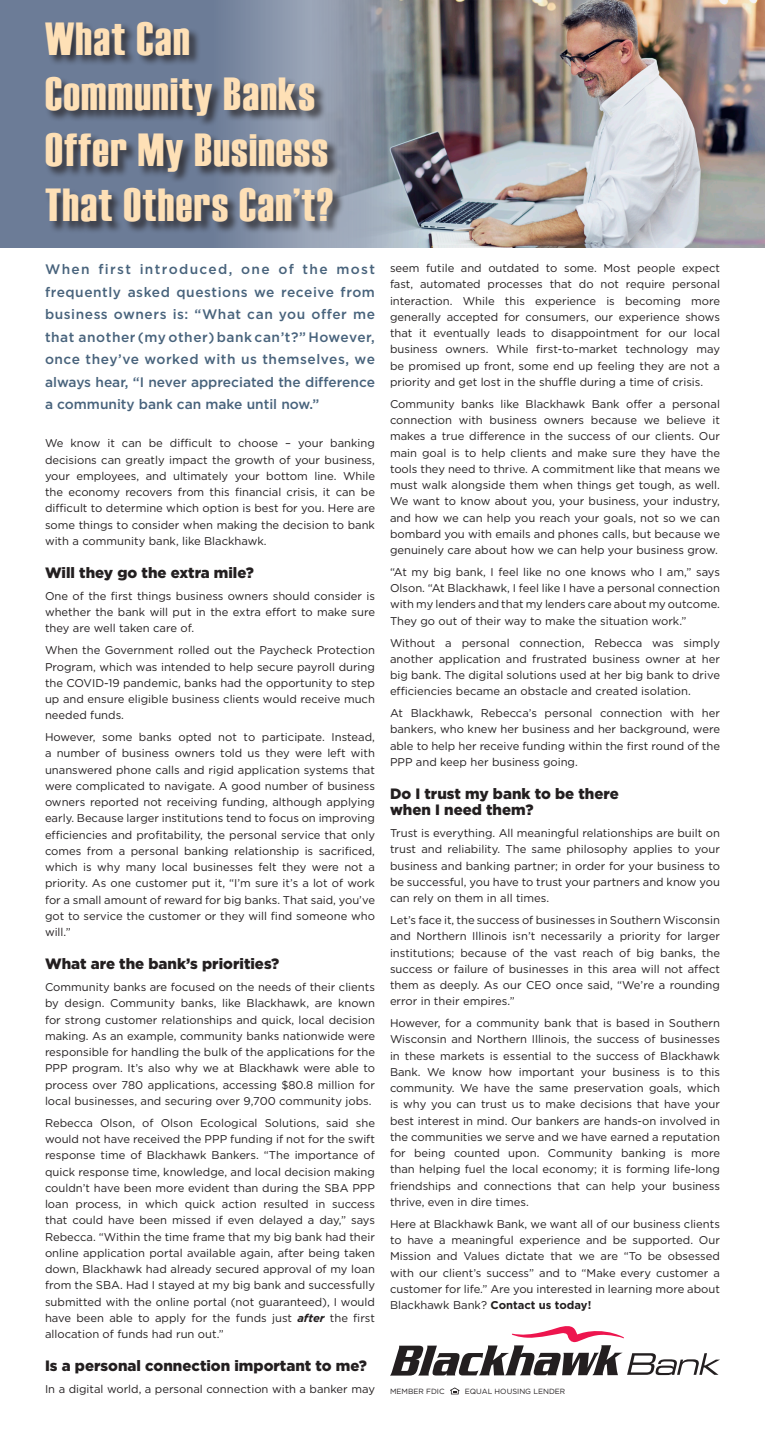
<style>
.page{position:relative;width:765px;height:1440px;background:#fff}
.page>*{position:absolute;margin:0;border:0;box-sizing:border-box;transform-origin:0 0}
.t1{font:46.25px "Haettenschweiler";letter-spacing:.03em;color:#fee0b6}
.t2{font:900 15px "Gotham";color:#231f20}
.t3{font:500 13.75px/22.5px "Gotham";color:#48637c;text-align:justify}
.t4{font:11.25px/16.2px "Gotham";color:#231f20;text-align:justify}
.t5{font:7.5px "Gotham";color:#231f20}
.s1{font-weight:700;font-style:italic}
.s2{font-weight:700}
</style>
<div class="page">
<svg style="left:390px;top:1326px;width:330px;height:50px"></svg>
<svg style="left:450px;top:1387px;width:9px;height:7px"></svg>
<img style="left:424px;top:0;width:341px;height:248px">
<svg style="left:0;top:0;width:424px;height:248px;background:#7c899b"></svg>
<div style="left:45px;top:21px;width:299px;height:213px;background:#231f20;opacity:.75"></div>
<p class="t1" style="left:45px;top:12px;width:146px">What Can</p>
<p class="t1" style="left:45px;top:68px;width:272px">Community Banks</p>
<p class="t1" style="left:45px;top:123px;width:285px">Offer My Business</p>
<p class="t1" style="left:45px;top:179px;width:290px">That Others Can’t?</p>
<p class="t3" style="left:45px;top:258px;width:332px">When first introduced, one of the most frequently asked questions we receive from business owners is: “What can you offer me that another (my other) bank can’t?” However, once they’ve worked with us themselves, we always hear, “I never appreciated the difference a community bank can make until now.”</p>
<p class="t4" style="left:45px;top:435px;width:332px">We know it can be difficult to choose – your banking decisions can greatly impact the growth of your business, your employees, and ultimately your bottom line. While the economy recovers from this financial crisis, it can be difficult to determine which option is best for you. Here are some things to consider when making the decision to bank with a community bank, like Blackhawk.</p>
<p class="t2" style="left:45px;top:564px;width:211px">Will they go the extra mile?</p>
<p class="t4" style="left:45px;top:588px;width:332px">One of the first things business owners should consider is whether the bank will put in the extra effort to make sure they are well taken care of.</p>
<p class="t4" style="left:45px;top:642px;width:332px">When the Government rolled out the Paycheck Protection Program, which was intended to help secure payroll during the COVID-19 pandemic, banks had the opportunity to step up and ensure eligible business clients would receive much needed funds.</p>
<p class="t4" style="left:45px;top:729px;width:332px">However, some banks opted not to participate. Instead, a number of business owners told us they were left with unanswered phone calls and rigid application systems that were complicated to navigate. A good number of business owners reported not receiving funding, although applying early. Because larger institutions tend to focus on improving efficiencies and profitability, the personal service that only comes from a personal banking relationship is sacrificed, which is why many local businesses felt they were not a priority. As one customer put it, “I’m sure it’s a lot of work for a small amount of reward for big banks. That said, you’ve got to service the customer or they will find someone who will.”</p>
<p class="t2" style="left:45px;top:955px;width:236px">What are the bank’s priorities?</p>
<p class="t4" style="left:45px;top:979px;width:332px">Community banks are focused on the needs of their clients by design. Community banks, like Blackhawk, are known for strong customer relationships and quick, local decision making. As an example, community banks nationwide were responsible for handling the bulk of the applications for the PPP program. It’s also why we at Blackhawk were able to process over 780 applications, accessing $80.8 million for local businesses, and securing over 9,700 community jobs.</p>
<p class="t4" style="left:45px;top:1114px;width:332px">Rebecca Olson, of Olson Ecological Solutions, said she would not have received the PPP funding if not for the swift response time of Blackhawk Bankers. “The importance of quick response time, knowledge, and local decision making couldn’t have been more evident than during the SBA PPP loan process, in which quick action resulted in success that could have been missed if even delayed a day,” says Rebecca. “Within the time frame that my big bank had their online application portal available again, after being taken down, Blackhawk had already secured approval of my loan from the SBA. Had I stayed at my big bank and successfully submitted with the online portal (not guaranteed), I would have been able to apply for the funds just <span class="s1">after</span> the first allocation of funds had run out.”</p>
<p class="t2" style="left:45px;top:1357px;width:323px">Is a personal connection important to me?</p>
<p class="t4" style="left:45px;top:1381px;width:331px">In a digital world, a personal connection with a banker may</p>
<p class="t4" style="left:390px;top:260px;width:332px">seem futile and outdated to some. Most people expect fast, automated processes that do not require personal interaction. While this experience is becoming more generally accepted for consumers, our experience shows that it eventually leads to disappointment for our local business owners. While first-to-market technology may be promised up front, some end up feeling they are not a priority and get lost in the shuffle during a time of crisis.</p>
<p class="t4" style="left:390px;top:396px;width:332px">Community banks like Blackhawk Bank offer a personal connection with business owners because we believe it makes a true difference in the success of our clients. Our main goal is to help clients and make sure they have the tools they need to thrive. A commitment like that means we must walk alongside them when things get tough, as well.<br>We want to know about you, your business, your industry, and how we can help you reach your goals, not so we can bombard you with emails and phones calls, but because we genuinely care about how we can help your business grow.</p>
<p class="t4" style="left:390px;top:564px;width:332px">“At my big bank, I feel like no one knows who I am,” says Olson. “At Blackhawk, I feel like I have a personal connection with my lenders and that my lenders care about my outcome.<br>They go out of their way to make the situation work.”</p>
<p class="t4" style="left:390px;top:634px;width:332px">Without a personal connection, Rebecca was simply another application and frustrated business owner at her big bank. The digital solutions used at her big bank to drive efficiencies became an obstacle and created isolation.</p>
<p class="t4" style="left:390px;top:705px;width:332px">At Blackhawk, Rebecca’s personal connection with her bankers, who knew her business and her background, were able to help her receive funding within the first round of the PPP and keep her business going.</p>
<p class="t2" style="left:390px;top:785px;width:230px">Do I trust my bank to be there</p>
<p class="t2" style="left:390px;top:801px;width:145px">when I need them?</p>
<p class="t4" style="left:390px;top:825px;width:332px">Trust is everything. All meaningful relationships are built on trust and reliability. The same philosophy applies to your business and banking partner; in order for your business to be successful, you have to trust your partners and know you can rely on them in all times.</p>
<p class="t4" style="left:390px;top:912px;width:332px">Let’s face it, the success of businesses in Southern Wisconsin and Northern Illinois isn’t necessarily a priority for larger institutions; because of the vast reach of big banks, the success or failure of businesses in this area will not affect them as deeply. As our CEO once said, “We’re a rounding error in their empires.”</p>
<p class="t4" style="left:390px;top:1015px;width:332px">However, for a community bank that is based in Southern Wisconsin and Northern Illinois, the success of businesses in these markets is essential to the success of Blackhawk Bank. We know how important your business is to this community. We have the same preservation goals, which is why you can trust us to make decisions that have your best interest in mind. Our bankers are hands-on involved in the communities we serve and we have earned a reputation for being counted upon. Community banking is more than helping fuel the local economy; it is forming life-long friendships and connections that can help your business thrive, even in dire times.</p>
<p class="t4" style="left:390px;top:1216px;width:332px">Here at Blackhawk Bank, we want all of our business clients to have a meaningful experience and be supported. Our Mission and Values dictate that we are “To be obsessed with our client’s success” and to “Make every customer a customer for life.” Are you interested in learning more about Blackhawk Bank? <span class="s2">Contact us today!</span></p>
<p class="t5" style="left:390px;top:1387px;width:56px">MEMBER FDIC</p>
<p class="t5" style="left:465px;top:1387px;width:102px">EQUAL HOUSING LENDER</p>
</div>
